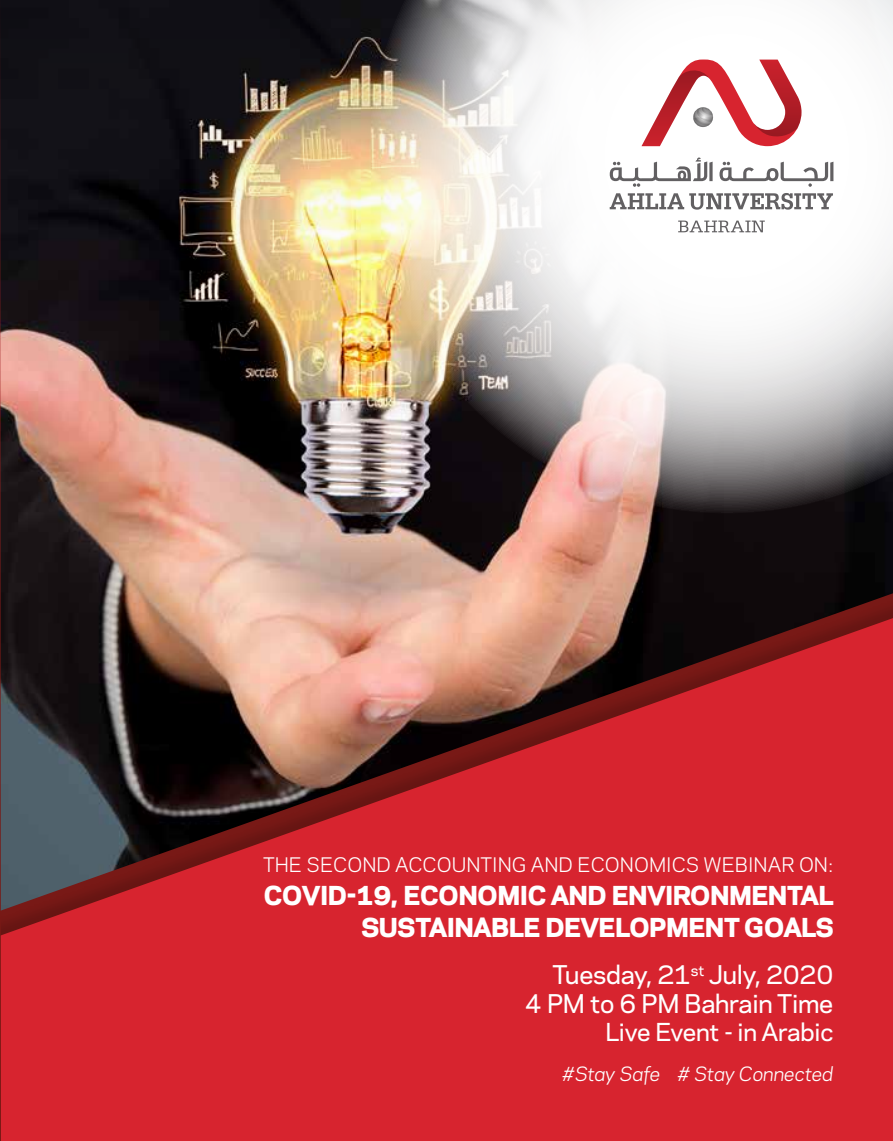
<style>
.page{position:relative;width:893px;height:1141px;background:#fff}
.page>*{position:absolute;margin:0;border:0;box-sizing:border-box;transform-origin:0 0}
.t1{font:800 24.5px/32.7px "Galaxie Polaris";color:#fff;text-align:right}
.t2{font:500 24.15px/29.1px "Galaxie Polaris";letter-spacing:-.01em;color:#fff;text-align:right}
.t3{font:500 23.28px "Galaxie Polaris";letter-spacing:-.01em;color:#fff}
.t4{font:18.9px "Galaxie Polaris";color:#fff}
.t5{font:italic 18.55px "Galaxie Polaris";letter-spacing:-.01em;color:#fff}
</style>
<div class="page">
<img style="left:1px;top:0;width:892px;height:592px">
<img style="left:369px;top:0;width:524px;height:513px">
<div style="left:0;top:592px;width:893px;height:549px;background:#000;opacity:.15"></div>
<svg style="left:1px;top:618px;width:892px;height:523px;background:#b52f34"></svg>
<svg style="left:0;top:0;width:1px;height:1141px"></svg>
<svg style="left:678px;top:221px;width:87px;height:11px"></svg>
<svg style="left:610px;top:158px;width:103px;height:29px"></svg>
<svg style="left:719px;top:162px;width:114px;height:25px"></svg>
<svg style="left:610px;top:193px;width:223px;height:17px"></svg>
<svg style="left:641px;top:60px;width:160px;height:86px"></svg>
<p class="t4" style="left:263px;top:850px;width:572px">THE SECOND ACCOUNTING AND ECONOMICS WEBINAR ON:</p>
<p class="t1" style="left:264px;top:877px;width:571px">COVID-19, ECONOMIC AND ENVIRONMENTAL<br>SUSTAINABLE DEVELOPMENT GOALS</p>
<p class="t2" style="left:525px;top:959px;width:310px">Tuesday, 21<sup>st</sup> July, 2020<br>4 PM to 6 PM Bahrain Time</p>
<p class="t3" style="left:605px;top:1015px;width:230px">Live Event - in Arabic</p>
<p class="t5" style="left:562px;top:1060px;width:273px">#Stay Safe # Stay Connected</p>
</div>
